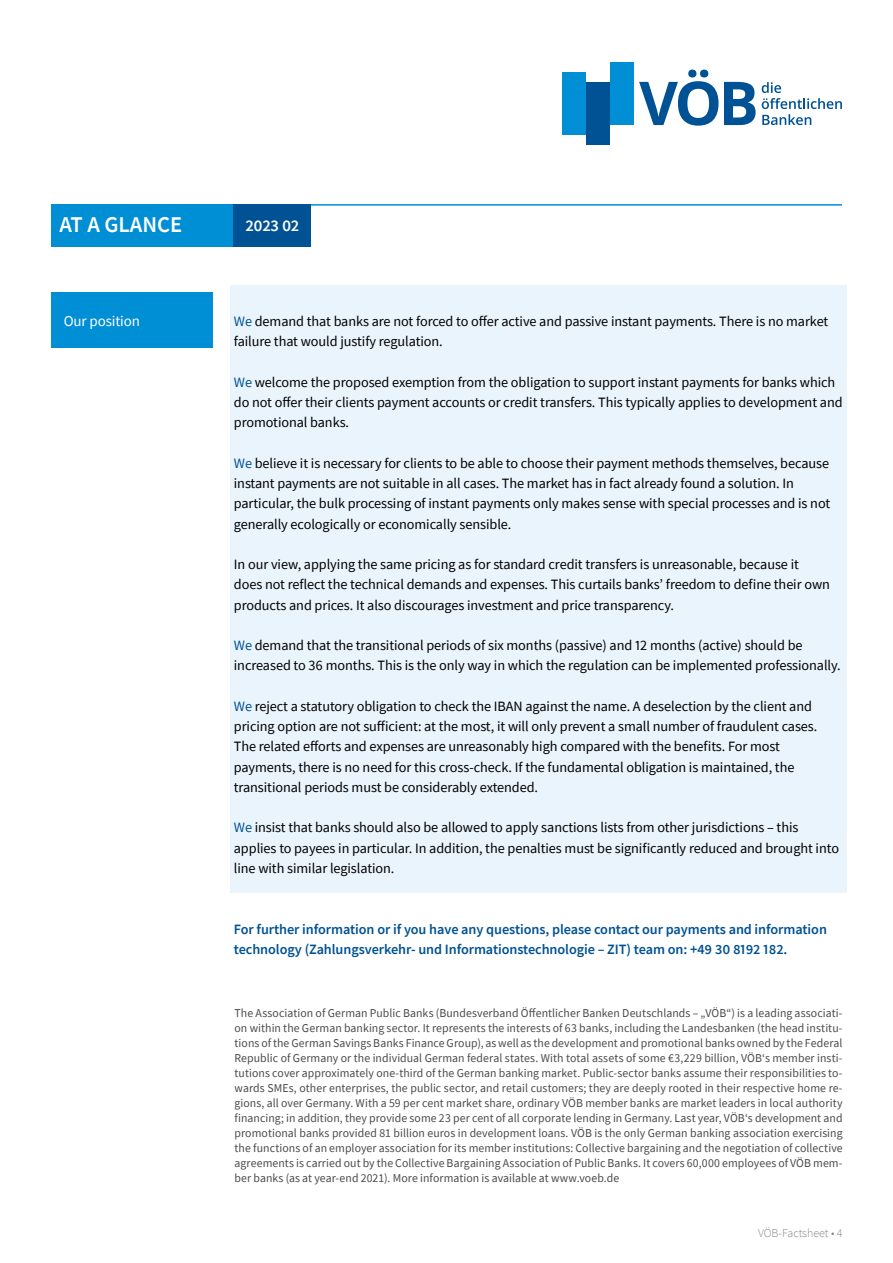
<style>
.page{position:relative;width:893px;height:1263px;background:#fff}
.page>*{position:absolute;margin:0;border:0;box-sizing:border-box;transform-origin:0 0}
.t1{font:600 22.5px "Source Sans Pro";color:#fff}
.t2{font:600 16.5px "Source Sans Pro";letter-spacing:-.025em;color:#fff}
.t3{font:15px "Source Sans Pro";letter-spacing:-.01em;color:#fff}
.t4{font:14.25px/20.2px "Source Sans Pro";letter-spacing:-.005em;color:#000}
.t5{font:600 14.25px/20.2px "Source Sans Pro";letter-spacing:-.005em;color:#005294}
.t6{font:12px/15px "Source Sans Pro";letter-spacing:.005em;color:#4a4a49;text-align:justify}
.t7{font:300 12px "Source Sans Pro";letter-spacing:-.005em;color:#878787}
.s1{color:#005294}
</style>
<div class="page">
<div style="left:230px;top:285px;width:616px;height:608px;background:#eaf4fd"></div>
<div style="left:51px;top:292px;width:162px;height:55px;background:#008ed5"></div>
<div style="left:562px;top:72px;width:24px;height:63px;background:#008ed5"></div>
<div style="left:586px;top:82px;width:24px;height:62px;background:#005294"></div>
<div style="left:610px;top:63px;width:24px;height:62px;background:#008ed5"></div>
<svg style="left:724px;top:82px;width:32px;height:43px"></svg>
<svg style="left:639px;top:70px;width:79px;height:56px"></svg>
<svg style="left:762px;top:82px;width:80px;height:43px"></svg>
<hr style="left:51px;top:204px;width:791px;height:2px;background:#008ed5">
<div style="left:51px;top:204px;width:183px;height:43px;background:#008ed5"></div>
<div style="left:234px;top:204px;width:77px;height:43px;background:#005294"></div>
<h1 class="t1" style="left:60px;top:210px;width:124px">AT A GLANCE</h1>
<p class="t3" style="left:64px;top:312px;width:78px">Our position</p>
<p class="t2" style="left:245px;top:215px;width:55px">2023 02</p>
<p class="t4" style="left:234px;top:311px;width:596px"><span class="s1">We</span> demand that banks are not forced to offer active and passive instant payments. There is no market failure that would justify regulation.</p>
<p class="t4" style="left:234px;top:372px;width:610px"><span class="s1">We</span> welcome the proposed exemption from the obligation to support instant payments for banks which do not offer their clients payment accounts or credit transfers. This typically applies to development and promotional banks.</p>
<p class="t4" style="left:234px;top:453px;width:598px"><span class="s1">We</span> believe it is necessary for clients to be able to choose their payment methods themselves, because instant payments are not suitable in all cases. The market has in fact already found a solution. In particular, the bulk processing of instant payments only makes sense with special processes and is not generally ecologically or economically sensible.</p>
<p class="t4" style="left:234px;top:554px;width:598px">In our view, applying the same pricing as for standard credit transfers is unreasonable, because it does not reflect the technical demands and expenses. This curtails banks’ freedom to define their own products and prices. It also discourages investment and price transparency.</p>
<p class="t4" style="left:234px;top:635px;width:608px"><span class="s1">We</span> demand that the transitional periods of six months (passive) and 12 months (active) should be increased to 36 months. This is the only way in which the regulation can be implemented professionally.</p>
<p class="t4" style="left:234px;top:696px;width:585px"><span class="s1">We</span> reject a statutory obligation to check the IBAN against the name. A deselection by the client and pricing option are not sufficient: at the most, it will only prevent a small number of fraudulent cases.<br>The related efforts and expenses are unreasonably high compared with the benefits. For most payments, there is no need for this cross-check. If the fundamental obligation is maintained, the transitional periods must be considerably extended.</p>
<p class="t4" style="left:234px;top:817px;width:607px"><span class="s1">We</span> insist that banks should also be allowed to apply sanctions lists from other jurisdictions – this applies to payees in particular. In addition, the penalties must be significantly reduced and brought into line with similar legislation.</p>
<p class="t5" style="left:234px;top:918px;width:595px">For further information or if you have any questions, please contact our payments and information technology (Zahlungsverkehr- und Informationstechnologie – ZIT) team on: +49 30 8192 182.</p>
<p class="t6" style="left:235px;top:1005px;width:610px">The Association of German Public Banks (Bundesverband Öffentlicher Banken Deutschlands – „VÖB“) is a leading associati&shy;on within the German banking sector. It represents the interests of 63 banks, including the Landesbanken (the head institu&shy;tions of the German Savings Banks Finance Group), as well as the development and promotional banks owned by the Federal Republic of Germany or the individual German federal states. With total assets of some €3,229 billion, VÖB‘s member insti&shy;tutions cover approximately one-third of the German banking market. Public-sector banks assume their responsibilities to&shy;wards SMEs, other enterprises, the public sector, and retail customers; they are deeply rooted in their respective home re&shy;gions, all over Germany. With a 59 per cent market share, ordinary VÖB member banks are market leaders in local authority financing; in addition, they provide some 23 per cent of all corporate lending in Germany. Last year, VÖB‘s development and promotional banks provided 81 billion euros in development loans. VÖB is the only German banking association exercising the functions of an employer association for its member institutions: Collective bargaining and the negotiation of collective agreements is carried out by the Collective Bargaining Association of Public Banks. It covers 60,000 employees of VÖB mem&shy;ber banks (as at year-end 2021). More information is available at www.voeb.de</p>
<p class="t7" style="left:758px;top:1226px;width:86px">VÖB-Factsheet • 4</p>
</div>
